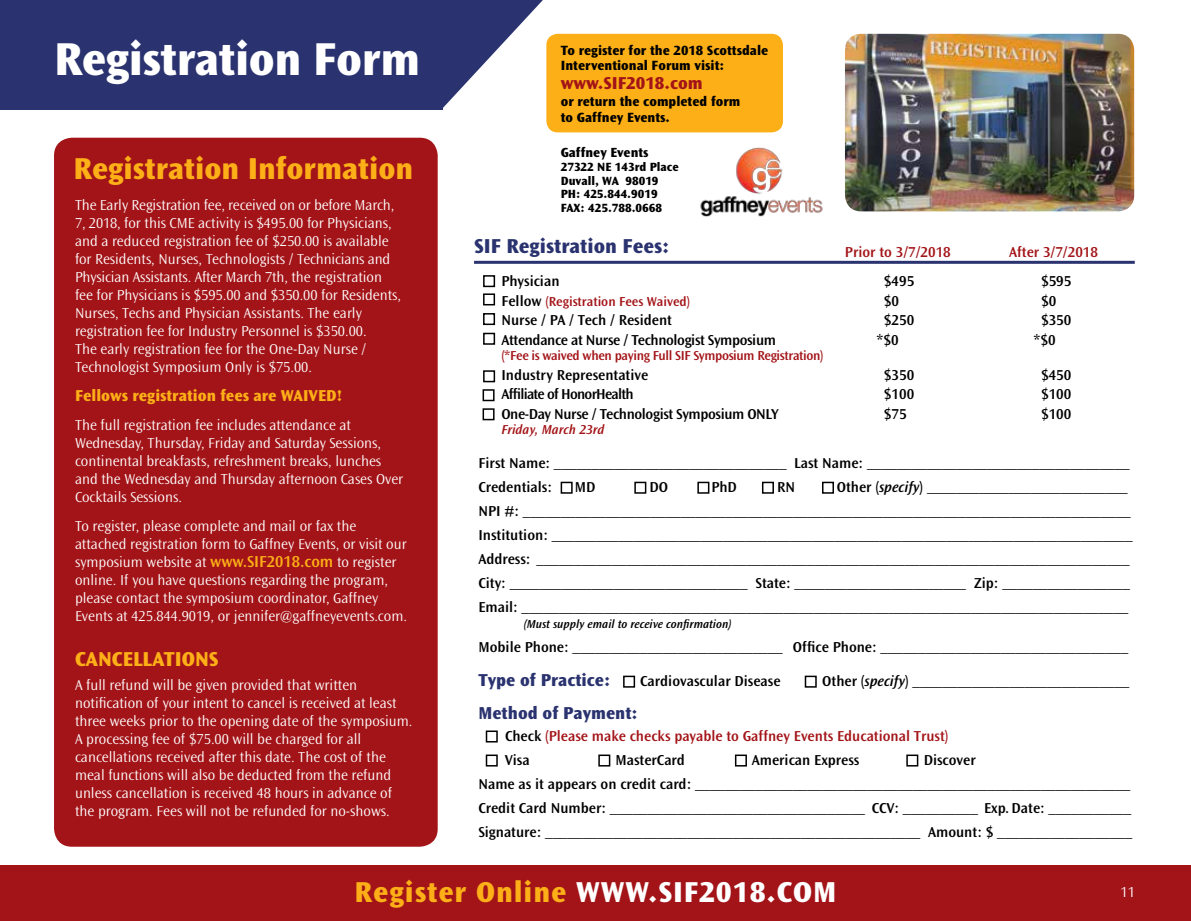
<style>
.page{position:relative;width:1191px;height:921px;background:#fff}
.page>*{position:absolute;margin:0;border:0;box-sizing:border-box;transform-origin:0 0}
.t1{font:800 48px "Ocean Sans Std";letter-spacing:-.01em;color:#fff}
.t2{font:800 31.5px "Ocean Sans Std";color:#fcaf17}
.t3{font:800 30px "Ocean Sans Std";letter-spacing:.03em;color:#fff}
.t4{font:800 21px "Ocean Sans Std";color:#2a336f}
.t5{font:800 21px "Ocean Sans Std";color:#fcaf17}
.t6{font:800 18px "Ocean Sans Std";color:#2a336f}
.t7{font:800 18px "Ocean Sans Std";color:#a31418}
.t8{font:800 16.5px "Ocean Sans Std";color:#fcaf17}
.t9{font:300 15px/18px "Ocean Sans Std";color:#fff}
.t10{font:600 15px/24px "Ocean Sans Std";color:#000}
.t11{font:600 15px/19.5px "Ocean Sans Std";letter-spacing:-.025em;color:#000}
.t12{font:600 15px/24px "Ocean Sans Std";color:#a31418}
.t13{font:800 13.95px/15px "Ocean Sans Std";color:#000}
.t14{font:800 13.8px "Ocean Sans Std";color:#000}
.t15{font:600 13.5px "Ocean Sans Std";letter-spacing:-.025em;color:#a31418}
.t16{font:600 13.5px "Ocean Sans Std";color:#a31418}
.t17{font:italic 600 13.5px "Ocean Sans Std";color:#a31418}
.t18{font:800 12.45px/13.8px "Ocean Sans Std";color:#000}
.t19{font:italic 600 12px "Ocean Sans Std";color:#000}
.s1{font-weight:600;font-size:16.5px;color:#fcaf17}
.s2{font-size:15px;color:#000}
.s3{font-style:italic}
.s4{color:#000}
.s5{color:#fcaf17}
</style>
<div class="page">
<div style="left:0;top:865px;width:1190px;height:55px;background:#a31418"></div>
<svg style="left:442px;top:0;width:101px;height:109px"></svg>
<hr style="left:474px;top:261px;width:660px;height:3px;background:#2a336f">
<div style="left:483px;top:275px;width:12px;height:12px;border:2px solid #000"></div>
<div style="left:483px;top:293px;width:12px;height:12px;border:2px solid #000"></div>
<div style="left:483px;top:313px;width:12px;height:12px;border:2px solid #000"></div>
<div style="left:483px;top:332px;width:12px;height:12px;border:2px solid #000"></div>
<div style="left:560px;top:481px;width:12px;height:12px;border:2px solid #000"></div>
<div style="left:634px;top:481px;width:12px;height:12px;border:2px solid #000"></div>
<div style="left:697px;top:481px;width:12px;height:12px;border:2px solid #000"></div>
<div style="left:761px;top:481px;width:12px;height:12px;border:2px solid #000"></div>
<div style="left:821px;top:481px;width:12px;height:12px;border:2px solid #000"></div>
<div style="left:623px;top:675px;width:12px;height:12px;border:2px solid #000"></div>
<div style="left:804px;top:675px;width:12px;height:12px;border:2px solid #000"></div>
<div style="left:485px;top:730px;width:12px;height:12px;border:2px solid #000"></div>
<div style="left:485px;top:754px;width:12px;height:12px;border:2px solid #000"></div>
<div style="left:598px;top:754px;width:12px;height:12px;border:2px solid #000"></div>
<div style="left:734px;top:754px;width:12px;height:12px;border:2px solid #000"></div>
<div style="left:906px;top:754px;width:12px;height:12px;border:2px solid #000"></div>
<div style="left:483px;top:370px;width:12px;height:12px;border:2px solid #000"></div>
<div style="left:0;top:0;width:442px;height:109px;background:#2a336f"></div>
<div style="left:54px;top:138px;width:383px;height:708px;background:#a31418;border-radius:18px"></div>
<div style="left:546px;top:34px;width:236px;height:98px;background:#fcaf17;border-radius:11px"></div>
<img style="left:700px;top:147px;width:123px;height:70px">
<div style="left:482px;top:389px;width:12px;height:12px;border:2px solid #000"></div>
<div style="left:482px;top:408px;width:12px;height:12px;border:2px solid #000"></div>
<img style="left:845px;top:34px;width:288px;height:177px">
<h1 class="t1" style="left:54px;top:32px;width:367px">Registration Form</h1>
<h2 class="t2" style="left:73px;top:151px;width:341px">Registration Information</h2>
<p class="t9" style="left:75px;top:196px;width:327px">The Early Registration fee, received on or before March, 7, 2018, for this CME activity is $495.00 for Physicians, and a reduced registration fee of $250.00 is available for Residents, Nurses, Technologists / Technicians and Physician Assistants. After March 7th, the registration fee for Physicians is $595.00 and $350.00 for Residents, Nurses, Techs and Physician Assistants. The early registration fee for Industry Personnel is $350.00.<br>The early registration fee for the One-Day Nurse / Technologist Symposium Only is $75.00.</p>
<p class="t8" style="left:75px;top:386px;width:268px">Fellows registration fees are WAIVED!</p>
<p class="t9" style="left:75px;top:416px;width:329px">The full registration fee includes attendance at Wednesday, Thursday, Friday and Saturday Sessions, continental breakfasts, refreshment breaks, lunches and the Wednesday and Thursday afternoon Cases Over Cocktails Sessions.</p>
<p class="t9" style="left:75px;top:517px;width:333px">To register, please complete and mail or fax the attached registration form to Gaffney Events, or visit our symposium website at <span class="s1">www.SIF2018.com</span> to register online. If you have questions regarding the program, please contact the symposium coordinator, Gaffney Events at 425.844.9019, or jennifer@gaffneyevents.com.</p>
<h3 class="t5" style="left:75px;top:647px;width:145px">CANCELLATIONS</h3>
<p class="t9" style="left:75px;top:676px;width:339px">A full refund will be given provided that written notification of your intent to cancel is received at least three weeks prior to the opening date of the symposium.<br>A processing fee of $75.00 will be charged for all cancellations received after this date. The cost of the meal functions will also be deducted from the refund unless cancellation is received 48 hours in advance of the program. Fees will not be refunded for no-shows.</p>
<p class="t13" style="left:560px;top:43px;width:209px">To register for the 2018 Scottsdale<br>Interventional Forum visit:</p>
<p class="t7" style="left:560px;top:73px;width:143px">www.SIF2018.com</p>
<p class="t13" style="left:560px;top:93px;width:181px;line-height:16.5px">or return the completed form to Gaffney Events.</p>
<p class="t14" style="left:560px;top:144px;width:89px">Gaffney Events</p>
<p class="t18" style="left:560px;top:160px;width:119px">27322 NE 143rd Place<br>Duvall, WA 98019<br>PH: 425.844.9019<br>FAX: 425.788.0668</p>
<h3 class="t4" style="left:474px;top:234px;width:197px">SIF Registration Fees:</h3>
<p class="t12" style="left:844px;top:240px;width:107px">Prior to 3/7/2018</p>
<p class="t12" style="left:1008px;top:240px;width:90px">After 3/7/2018</p>
<p class="t10" style="left:501px;top:269px;width:60px">Physician</p>
<p class="t16" style="left:501px;top:293px;width:190px"><span class="s2">Fellow</span> (Registration Fees Waived)</p>
<p class="t11" style="left:501px;top:310px;width:276px">Nurse / PA / Tech / Resident<br>Attendance at Nurse / Technologist Symposium</p>
<p class="t15" style="left:501px;top:348px;width:323px">(*Fee is waived when paying Full SIF Symposium Registration)</p>
<p class="t11" style="left:501px;top:365px;width:279px">Industry Representative<br>Affiliate of HonorHealth<br>One-Day Nurse / Technologist Symposium ONLY</p>
<p class="t17" style="left:501px;top:422px;width:105px">Friday, March 23rd</p>
<p class="t10" style="left:883px;top:269px;width:32px">$495</p>
<p class="t10" style="left:883px;top:289px;width:17px">$0</p>
<p class="t10" style="left:883px;top:308px;width:32px">$250</p>
<p class="t10" style="left:876px;top:328px;width:24px">*$0</p>
<p class="t10" style="left:883px;top:365px;width:32px;line-height:19.5px;text-align:justify">$350 $100 $75</p>
<p class="t10" style="left:1040px;top:269px;width:32px">$595</p>
<p class="t10" style="left:1040px;top:289px;width:17px">$0</p>
<p class="t10" style="left:1040px;top:308px;width:32px">$350</p>
<p class="t10" style="left:1033px;top:328px;width:24px">*$0</p>
<p class="t10" style="left:1040px;top:365px;width:32px;line-height:19.5px;text-align:justify">$450 $100 $100</p>
<p class="t10" style="left:478px;top:451px;width:652px">First Name: _______________________________ Last Name: ___________________________________<br>Credentials:</p>
<p class="t10" style="left:478px;top:475px;width:655px;text-indent:358px">Other (<span class="s3">specify</span>) ___________________________ NPI #: _________________________________________________________________________________ Institution: ______________________________________________________________________________ Address: _______________________________________________________________________________ City: ________________________________ State: _______________________ Zip: _________________ Email: _________________________________________________________________________________</p>
<p class="t19" style="left:523px;top:617px;width:209px">(Must supply email to receive confirmation)</p>
<p class="t10" style="left:478px;top:635px;width:651px">Mobile Phone: ____________________________ Office Phone: _________________________________</p>
<p class="t6" style="left:478px;top:670px;width:133px">Type of Practice:</p>
<p class="t10" style="left:640px;top:669px;width:142px">Cardiovascular Disease</p>
<p class="t10" style="left:822px;top:669px;width:308px">Other (<span class="s3">specify</span>) _____________________________</p>
<p class="t6" style="left:478px;top:702px;width:161px">Method of Payment:</p>
<p class="t12" style="left:504px;top:724px;width:445px"><span class="s4">Check</span> (Please make checks payable to Gaffney Events Educational Trust)<br><span class="s4">Visa</span></p>
<p class="t10" style="left:574px;top:475px;width:22px">MD</p>
<p class="t10" style="left:649px;top:475px;width:20px">DO</p>
<p class="t10" style="left:711px;top:475px;width:27px">PhD</p>
<p class="t10" style="left:777px;top:475px;width:19px">RN</p>
<p class="t10" style="left:478px;top:748px;width:655px;text-indent:445px">Discover<br>Name as it appears on credit card: __________________________________________________________ Credit Card Number: __________________________________ CCV: __________ Exp. Date: ___________ Signature: __________________________________________________ Amount: $ __________________</p>
<p class="t10" style="left:615px;top:748px;width:71px">MasterCard</p>
<p class="t10" style="left:751px;top:748px;width:109px">American Express</p>
<h3 class="t3" style="left:354px;top:875px;width:483px"><span class="s5">Register Online</span> WWW.SIF2018.COM</h3>
<p class="t9" style="left:1120px;top:882px;width:16px">11</p>
</div>
